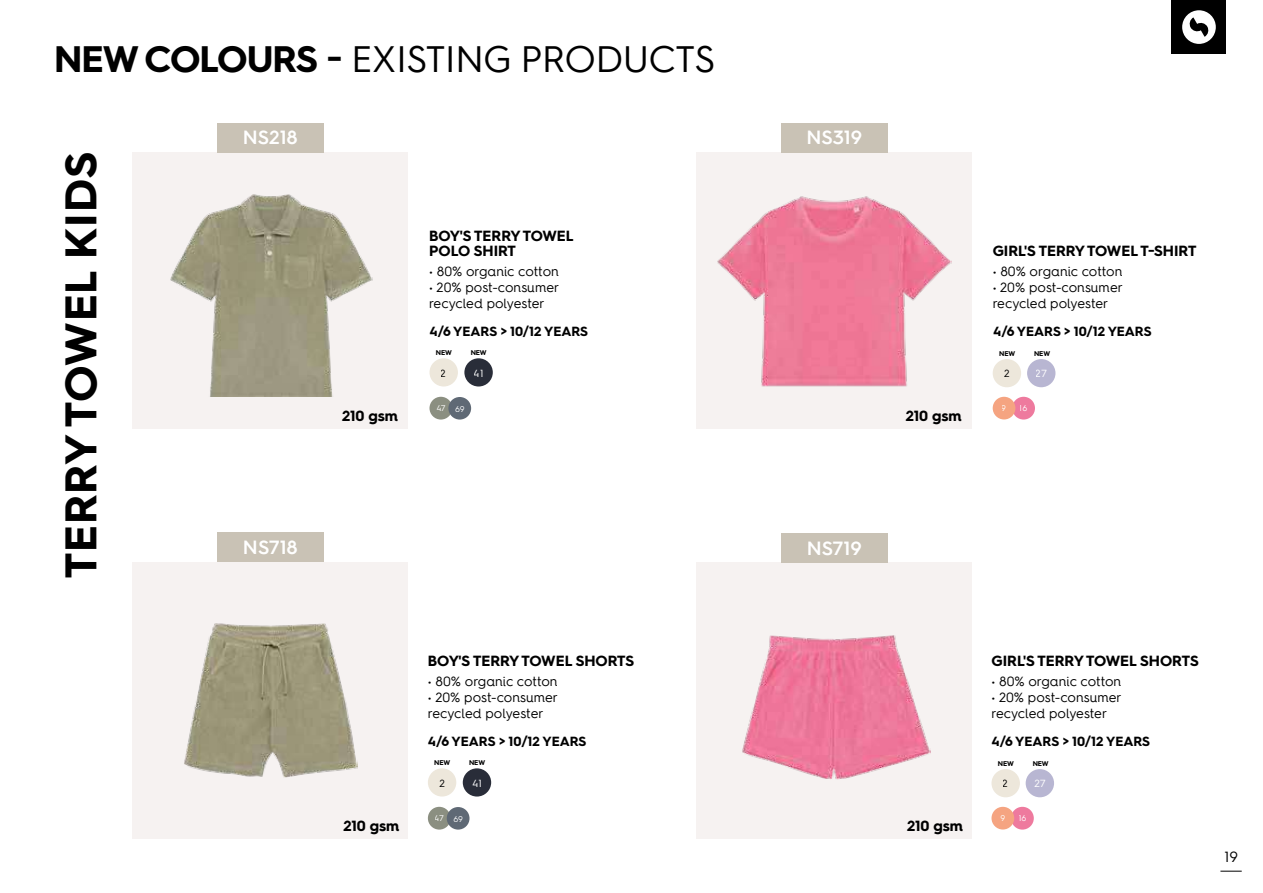
<style>
.page{position:relative;width:1263px;height:893px;background:#fff}
.page>*{position:absolute;margin:0;border:0;box-sizing:border-box;transform-origin:0 0}
.t1{font:700 45px "Hurme Geometric Sans 4";letter-spacing:.02em;color:#000}
.t2{font:37.5px "Hurme Geometric Sans 4";letter-spacing:-.025em;color:#000}
.t3{font:600 19.5px "Hurme Geometric Sans 4";color:#fff}
.t4{font:700 15px/15px "Hurme Geometric Sans 4";color:#000}
.t5{font:15px "Hurme Geometric Sans 4";color:#000}
.t6{font:13.5px/16.2px "Hurme Geometric Sans 4";color:#000}
.t7{font:700 13.5px "Hurme Geometric Sans 4";color:#000}
.t8{font:10.5px "Hurme Geometric Sans 4";letter-spacing:-.01em;color:#fff}
.t9{font:10.5px "Hurme Geometric Sans 4";color:#000}
.t10{font:8.4px "Hurme Geometric Sans 4";letter-spacing:-.03em;color:#fff}
.t11{font:700 7.05px "Hurme Geometric Sans 4";letter-spacing:-.02em;color:#000}
.s1{font-weight:700}
.s2{font-weight:600}
</style>
<div class="page">
<div style="left:133px;top:153px;width:275px;height:276px;background:#f6f2f1"></div>
<div style="left:696px;top:153px;width:276px;height:276px;background:#f6f2f1"></div>
<div style="left:217px;top:123px;width:107px;height:30px;background:#c9c2b5"></div>
<div style="left:781px;top:123px;width:106px;height:30px;background:#c9c2b5"></div>
<div style="left:133px;top:562px;width:275px;height:277px;background:#f6f2f1"></div>
<div style="left:696px;top:563px;width:276px;height:276px;background:#f6f2f1"></div>
<div style="left:217px;top:532px;width:107px;height:30px;background:#c9c2b5"></div>
<div style="left:781px;top:533px;width:106px;height:30px;background:#c9c2b5"></div>
<div style="left:429px;top:358px;width:29px;height:28px;background:#ede7db;border-radius:50%"></div>
<div style="left:464px;top:358px;width:29px;height:28px;background:#292d39;border-radius:50%"></div>
<div style="left:429px;top:397px;width:23px;height:23px;background:#8b8f81;border-radius:50%"></div>
<div style="left:448px;top:397px;width:23px;height:23px;background:#5f6975;border-radius:50%"></div>
<div style="left:428px;top:768px;width:28px;height:28px;background:#ede7db;border-radius:50%"></div>
<div style="left:463px;top:768px;width:28px;height:28px;background:#292d39;border-radius:50%"></div>
<div style="left:428px;top:807px;width:23px;height:23px;background:#8b8f81;border-radius:50%"></div>
<div style="left:447px;top:807px;width:22px;height:23px;background:#5f6975;border-radius:50%"></div>
<div style="left:1012px;top:397px;width:23px;height:23px;background:#ee7a9e;border-radius:50%"></div>
<div style="left:993px;top:397px;width:22px;height:22px;background:#f5a481;border-radius:50%"></div>
<div style="left:1027px;top:359px;width:28px;height:28px;background:#b8b6d2;border-radius:50%"></div>
<div style="left:993px;top:359px;width:28px;height:28px;background:#ede7db;border-radius:50%"></div>
<div style="left:1011px;top:807px;width:23px;height:23px;background:#ee7a9e;border-radius:50%"></div>
<div style="left:991px;top:807px;width:23px;height:22px;background:#f5a481;border-radius:50%"></div>
<div style="left:1026px;top:769px;width:28px;height:28px;background:#b8b6d2;border-radius:50%"></div>
<div style="left:991px;top:769px;width:29px;height:28px;background:#ede7db;border-radius:50%"></div>
<img style="left:170px;top:194px;width:203px;height:203px">
<img style="left:717px;top:196px;width:235px;height:191px">
<img style="left:742px;top:635px;width:189px;height:145px">
<img style="left:184px;top:623px;width:174px;height:154px">
<div style="left:1172px;top:0;width:54px;height:54px;background:#000"></div>
<svg style="left:1182px;top:10px;width:34px;height:34px"></svg>
<svg style="left:1220px;top:871px;width:22px;height:1px"></svg>
<h2 class="t2" style="left:54px;top:32px;width:663px"><span class="s1">NEW COLOURS</span> <span class="s2">-</span> EXISTING PRODUCTS</h2>
<h1 class="t1" style="left:49px;top:578px;width:427px;rotate:-90deg">TERRY TOWEL KIDS</h1>
<h3 class="t3" style="left:243px;top:124px;width:57px">NS218</h3>
<h3 class="t3" style="left:806px;top:124px;width:57px">NS319</h3>
<p class="t4" style="left:429px;top:228px;width:146px">BOY'S TERRY TOWEL<br>POLO SHIRT</p>
<p class="t6" style="left:429px;top:262px;width:131px">• 80% organic cotton</p>
<p class="t6" style="left:429px;top:279px;width:132px">• 20% post-consumer recycled polyester</p>
<p class="t7" style="left:429px;top:322px;width:160px">4/6 YEARS &gt; 10/12 YEARS</p>
<p class="t4" style="left:342px;top:408px;width:57px">210 gsm</p>
<p class="t11" style="left:436px;top:347px;width:17px">NEW</p>
<p class="t11" style="left:471px;top:347px;width:17px">NEW</p>
<p class="t9" style="left:441px;top:366px;width:7px">2</p>
<p class="t8" style="left:474px;top:366px;width:11px">41</p>
<p class="t10" style="left:436px;top:403px;width:30px">47 69</p>
<h3 class="t3" style="left:243px;top:534px;width:56px">NS718</h3>
<h3 class="t3" style="left:807px;top:534px;width:56px">NS719</h3>
<p class="t4" style="left:906px;top:408px;width:57px">210 gsm</p>
<p class="t4" style="left:993px;top:243px;width:205px">GIRL'S TERRY TOWEL T-SHIRT</p>
<p class="t6" style="left:993px;top:262px;width:131px">• 80% organic cotton</p>
<p class="t6" style="left:993px;top:279px;width:132px">• 20% post-consumer recycled polyester</p>
<p class="t7" style="left:993px;top:322px;width:160px">4/6 YEARS &gt; 10/12 YEARS</p>
<p class="t11" style="left:999px;top:348px;width:17px">NEW</p>
<p class="t11" style="left:1034px;top:348px;width:17px">NEW</p>
<p class="t9" style="left:1004px;top:366px;width:7px">2</p>
<p class="t8" style="left:1036px;top:366px;width:13px">27</p>
<p class="t10" style="left:1002px;top:403px;width:6px">9</p>
<p class="t10" style="left:1020px;top:403px;width:9px">16</p>
<p class="t4" style="left:428px;top:653px;width:208px">BOY'S TERRY TOWEL SHORTS</p>
<p class="t6" style="left:428px;top:672px;width:131px">• 80% organic cotton</p>
<p class="t6" style="left:428px;top:689px;width:132px">• 20% post-consumer recycled polyester</p>
<p class="t4" style="left:991px;top:653px;width:209px">GIRL'S TERRY TOWEL SHORTS</p>
<p class="t6" style="left:991px;top:672px;width:131px">• 80% organic cotton</p>
<p class="t6" style="left:991px;top:689px;width:132px">• 20% post-consumer recycled polyester</p>
<p class="t7" style="left:428px;top:732px;width:160px">4/6 YEARS &gt; 10/12 YEARS</p>
<p class="t7" style="left:991px;top:732px;width:160px">4/6 YEARS &gt; 10/12 YEARS</p>
<p class="t11" style="left:434px;top:757px;width:17px">NEW</p>
<p class="t11" style="left:469px;top:757px;width:17px">NEW</p>
<p class="t11" style="left:998px;top:758px;width:17px">NEW</p>
<p class="t11" style="left:1033px;top:758px;width:17px">NEW</p>
<p class="t9" style="left:439px;top:776px;width:7px">2</p>
<p class="t8" style="left:472px;top:776px;width:11px">41</p>
<p class="t10" style="left:435px;top:813px;width:30px">47 69</p>
<p class="t4" style="left:343px;top:818px;width:57px">210 gsm</p>
<p class="t4" style="left:907px;top:818px;width:57px">210 gsm</p>
<p class="t9" style="left:1003px;top:776px;width:7px">2</p>
<p class="t8" style="left:1034px;top:776px;width:13px">27</p>
<p class="t10" style="left:1000px;top:813px;width:6px">9</p>
<p class="t10" style="left:1019px;top:813px;width:9px">16</p>
<p class="t5" style="left:1224px;top:846px;width:15px">19</p>
</div>
